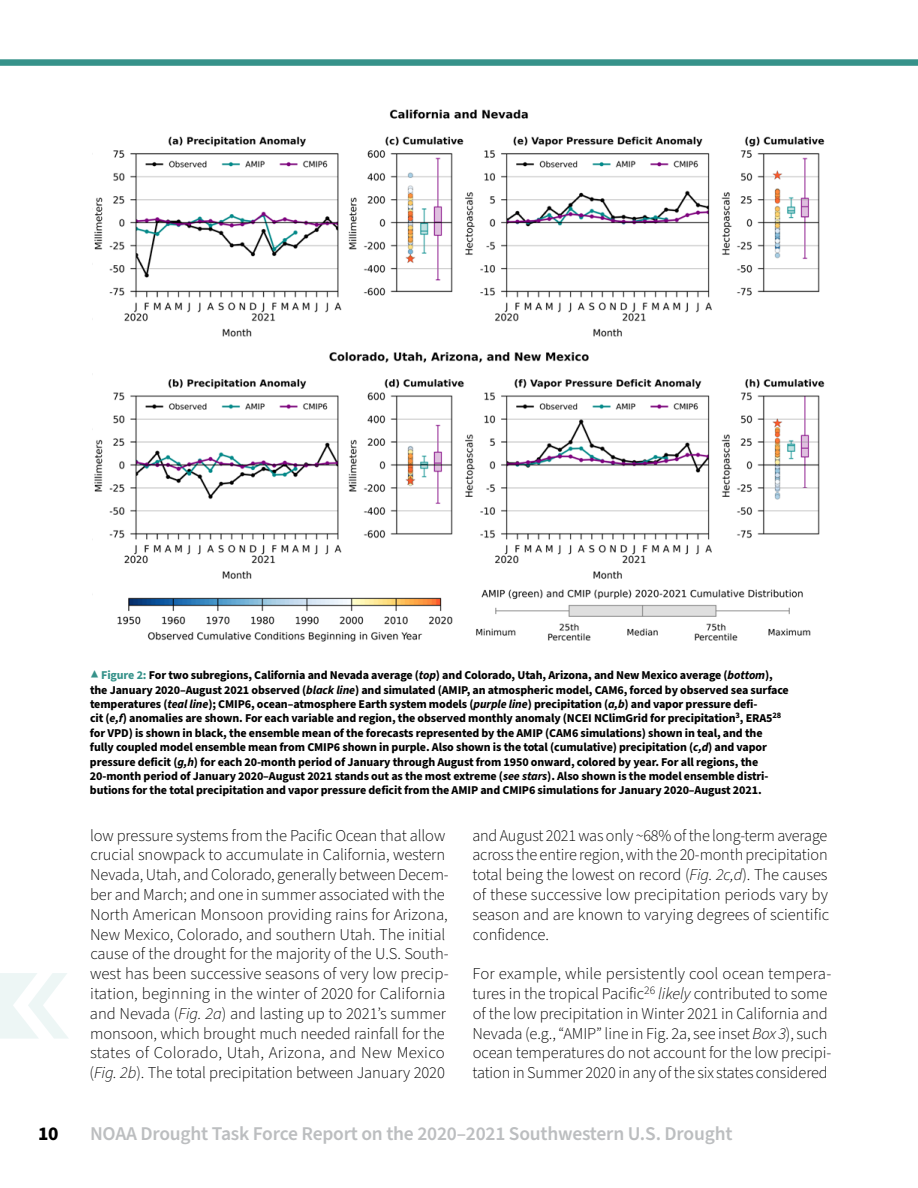
<style>
.page{position:relative;width:918px;height:1188px;background:#fff}
.page>*{position:absolute;margin:0;border:0;box-sizing:border-box;transform-origin:0 0}
.t1{font:600 19.5px "Source Sans Pro";letter-spacing:-.01em;color:#bcbec0}
.t2{font:700 19.5px "Source Sans Pro";color:#000}
.Body{font:300 16.5px/19.8px "Source Sans Pro";letter-spacing:-.005em;color:#000}
.t3{font:700 12px/14.4px "Source Sans Pro";letter-spacing:-.01em;color:#000}
.s1{font-size:15px;color:#36928a}
.s2{color:#36928a}
.s3{font-style:italic}
</style>
<div class="page">
<div style="left:0;top:60px;width:918px;height:6px;background:#36928a"></div>
<svg style="left:0;top:973px;width:68px;height:66px"></svg>
<img style="left:92px;top:109px;width:733px;height:533px">
<p class="t3" style="left:90px;top:668px;width:700px"><span class="s1">▲</span> <span class="s2">Figure 2:</span> For two subregions, California and Nevada average (<span class="s3">top</span>) and Colorado, Utah, Arizona, and New Mexico average (<span class="s3">bottom</span>), the January 2020–August 2021 observed (<span class="s3">black line</span>) and simulated (AMIP, an atmospheric model, CAM6, forced by observed sea surface temperatures (<span class="s3">teal line</span>); CMIP6, ocean–atmosphere Earth system models (<span class="s3">purple line</span>) precipitation (<span class="s3">a,b</span>) and vapor pressure defi-<br>cit (<span class="s3">e,f</span>) anomalies are shown. For each variable and region, the observed monthly anomaly (NCEI NClimGrid for precipitation<sup>3</sup>, ERA5<sup>28 </sup>for VPD) is shown in black, the ensemble mean of the forecasts represented by the AMIP (CAM6 simulations) shown in teal, and the fully coupled model ensemble mean from CMIP6 shown in purple. Also shown is the total (cumulative) precipitation (<span class="s3">c,d</span>) and vapor pressure deficit (<span class="s3">g,h</span>) for each 20-month period of January through August from 1950 onward, colored by year. For all regions, the 20-month period of January 2020–August 2021 stands out as the most extreme (<span class="s3">see stars</span>). Also shown is the model ensemble distri&shy;butions for the total precipitation and vapor pressure deficit from the AMIP and CMIP6 simulations for January 2020–August 2021.</p>
<p class="Body" style="left:90px;top:826px;width:361px">low pressure systems from the Pacific Ocean that allow crucial snowpack to accumulate in California, western Nevada, Utah, and Colorado, generally between Decem&shy;ber and March; and one in summer associated with the North American Monsoon providing rains for Arizona, New Mexico, Colorado, and southern Utah. The initial cause of the drought for the majority of the U.S. South&shy;west has been successive seasons of very low precip&shy;itation, beginning in the winter of 2020 for California and Nevada (<span class="s3">Fig. 2a</span>) and lasting up to 2021’s summer monsoon, which brought much needed rainfall for the states of Colorado, Utah, Arizona, and New Mexico (<span class="s3">Fig. 2b</span>). The total precipitation between January 2020</p>
<p class="Body" style="left:472px;top:826px;width:358px;text-align:justify">and August 2021 was only ~68% of the long-term average across the entire region, with the 20-month precipitation total being the lowest on record (<span class="s3">Fig. 2c,d</span>). The causes of these successive low precipitation periods vary by season and are known to varying degrees of scientific confidence.</p>
<p class="Body" style="left:473px;top:964px;width:360px">For example, while persistently cool ocean tempera&shy;tures in the tropical Pacific<sup>26</sup> <span class="s3">likely</span> contributed to some of the low precipitation in Winter 2021 in California and Nevada (e.g., “AMIP” line in Fig. 2a, see inset <span class="s3">Box 3</span>), such ocean temperatures do not account for the low precipi&shy;tation in Summer 2020 in any of the six states considered</p>
<p class="t2" style="left:38px;top:1120px;width:22px">10</p>
<p class="t1" style="left:90px;top:1120px;width:644px">NOAA Drought Task Force Report on the 2020–2021 Southwestern U.S. Drought</p>
</div>
